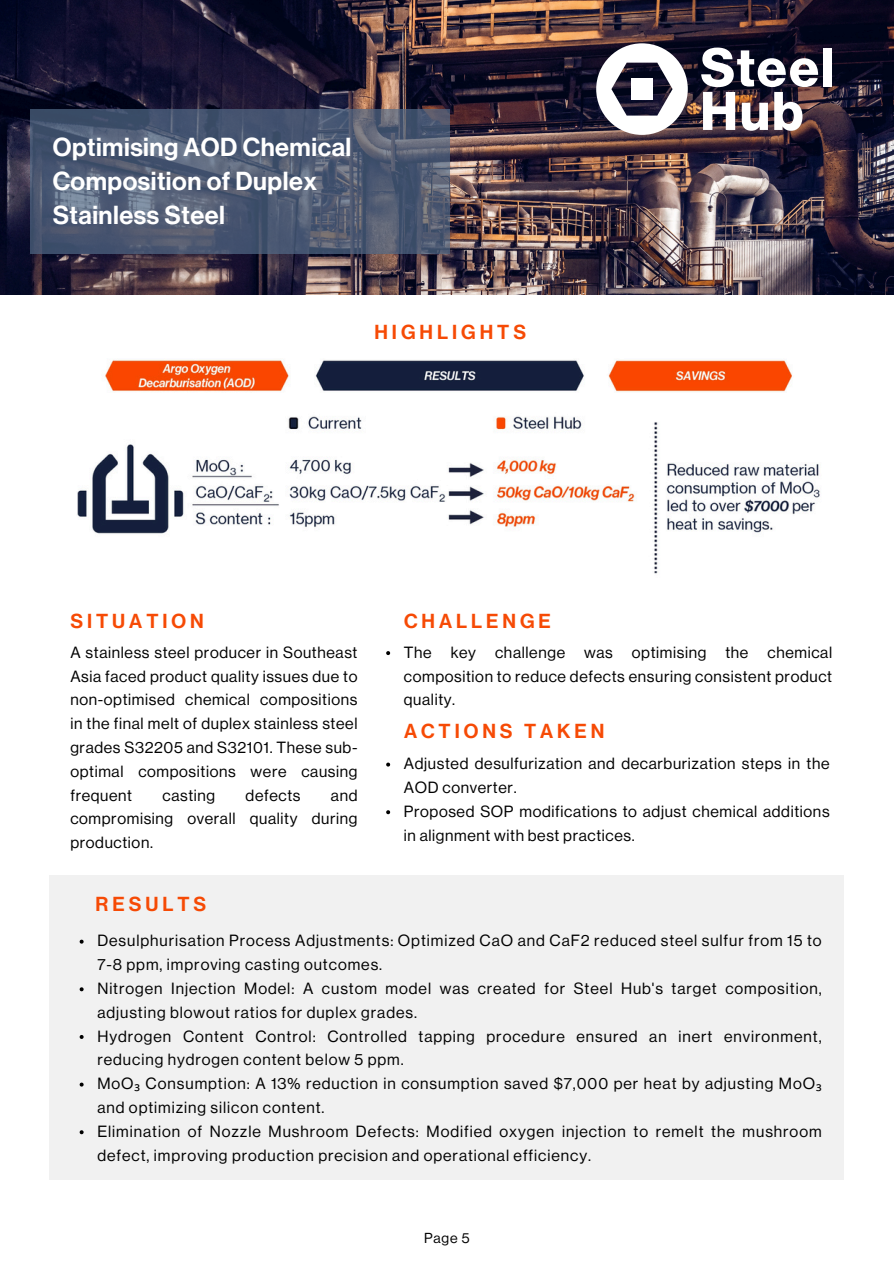
<style>
.page{position:relative;width:894px;height:1264px;background:#fff}
.page>*{position:absolute;margin:0;border:0;box-sizing:border-box;transform-origin:0 0}
.t1{font:25.5px/34px "Neue Haas Display Mediu";letter-spacing:.02em;color:#fff}
.t2{font:19.8px "Neue Haas Display Mediu";letter-spacing:.2em;color:#f64a05}
.t3{font:15.9px/23.9px "Neue Haas Display";letter-spacing:.06em;color:#000}
.t4{font:15.9px/23.9px "Neue Haas Display";letter-spacing:.04em;color:#000}
.t5{font:14.1px "Neue Haas Display";color:#000}
.s1{font-family:"Noto Sans"}
</style>
<div class="page">
<img style="left:0;top:0;width:893px;height:295px">
<div style="left:49px;top:875px;width:794px;height:304px;background:#f1f1f1"></div>
<img style="left:77px;top:360px;width:743px;height:214px">
<svg style="left:31px;top:109px;width:419px;height:145px"></svg>
<svg style="left:596px;top:43px;width:91px;height:92px"></svg>
<div style="left:631px;top:79px;width:21px;height:20px;background:#fff"></div>
<div style="left:822px;top:48px;width:9px;height:38px;background:#fff"></div>
<svg style="left:701px;top:48px;width:117px;height:83px"></svg>
<svg style="left:386px;top:651px;width:4px;height:4px"></svg>
<svg style="left:386px;top:762px;width:4px;height:4px"></svg>
<svg style="left:386px;top:810px;width:4px;height:4px"></svg>
<svg style="left:80px;top:939px;width:4px;height:4px"></svg>
<svg style="left:80px;top:987px;width:4px;height:4px"></svg>
<svg style="left:80px;top:1035px;width:4px;height:3px"></svg>
<svg style="left:80px;top:1082px;width:4px;height:4px"></svg>
<svg style="left:80px;top:1130px;width:4px;height:4px"></svg>
<h2 class="t1" style="left:53px;top:131px;width:300px">Optimising AOD Chemical<br>Composition of Duplex<br>Stainless Steel</h2>
<p class="t2" style="left:374px;top:323px;width:153px">HIGHLIGHTS</p>
<p class="t2" style="left:70px;top:611px;width:135px">SITUATION</p>
<p class="t3" style="left:70px;top:640px;width:288px;text-align:justify">A stainless steel producer in Southeast Asia faced product quality issues due to non-optimised chemical compositions in the final melt of duplex stainless steel grades S32205 and S32101. These sub&shy;optimal compositions were causing frequent</p>
<p class="t4" style="left:162px;top:783px;width:54px">casting</p>
<p class="t4" style="left:245px;top:783px;width:56px">defects</p>
<p class="t3" style="left:70px;top:783px;width:288px;text-align:justify;text-indent:260px">and compromising overall quality during production.</p>
<p class="t2" style="left:95px;top:894px;width:112px">RESULTS</p>
<p class="t2" style="left:404px;top:611px;width:148px">CHALLENGE</p>
<h1 class="t3" style="left:404px;top:640px;width:429px;text-align:justify">The key challenge was optimising the chemical composition to reduce defects ensuring consistent product quality.</h1>
<h2 class="t2" style="left:404px;top:721px;width:202px">ACTIONS TAKEN</h2>
<h2 class="t4" style="left:404px;top:752px;width:427px">Adjusted desulfurization and decarburization steps in the<br>AOD converter.</h2>
<p class="t4" style="left:404px;top:799px;width:427px">Proposed SOP modifications to adjust chemical additions in alignment with best practices.</p>
<h3 class="t3" style="left:97px;top:929px;width:725px">Desulphurisation Process Adjustments: Optimized CaO and CaF2 reduced steel sulfur from 15 to<br>7-8 ppm, improving casting outcomes.</h3>
<h2 class="t3" style="left:97px;top:976px;width:725px">Nitrogen Injection Model: A custom model was created for Steel Hub's target composition, adjusting blowout ratios for duplex grades.</h2>
<p class="t3" style="left:97px;top:1024px;width:725px">Hydrogen Content Control: Controlled tapping procedure ensured an inert environment, reducing hydrogen content below 5 ppm.</p>
<h2 class="t3" style="left:97px;top:1072px;width:725px">MoO<span class="s1">₃</span> Consumption: A 13% reduction in consumption saved $7,000 per heat by adjusting MoO<span class="s1">₃ </span>and optimizing silicon content.</h2>
<p class="t3" style="left:97px;top:1119px;width:725px">Elimination of Nozzle Mushroom Defects: Modified oxygen injection to remelt the mushroom defect, improving production precision and operational efficiency.</p>
<p class="t5" style="left:424px;top:1231px;width:47px">Page 5</p>
</div>
